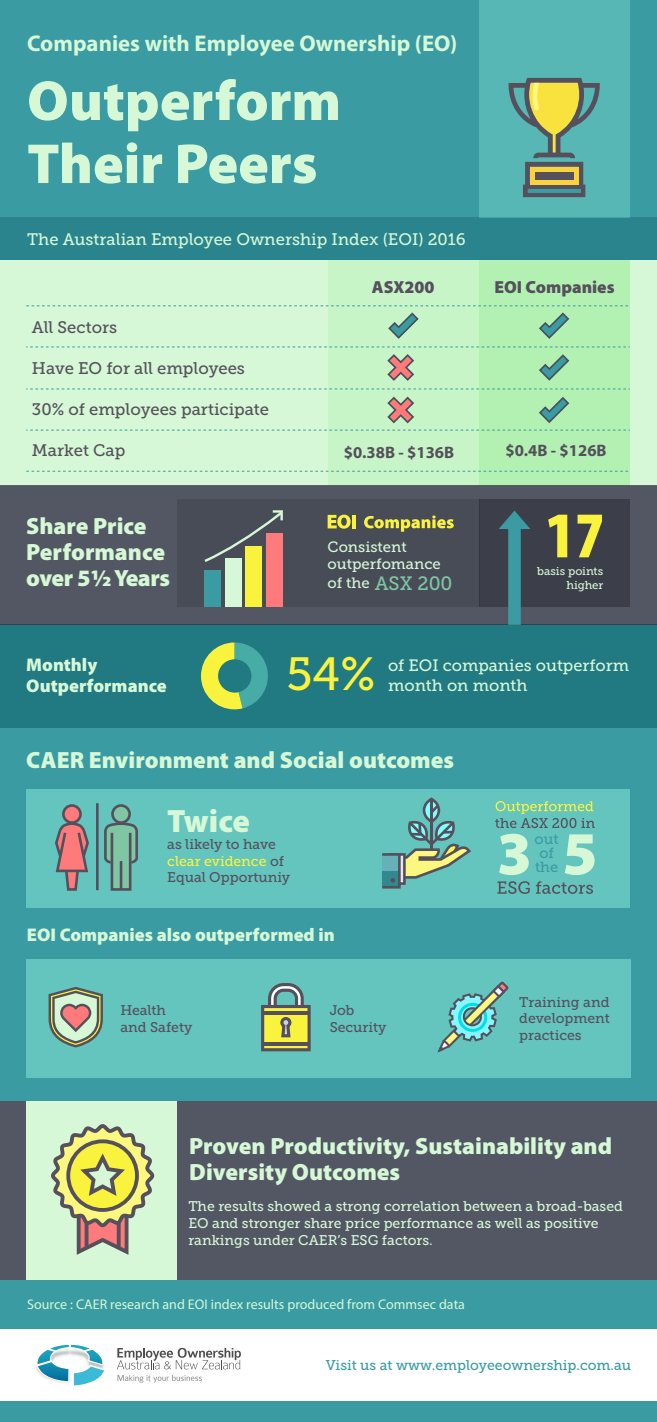
<style>
.page{position:relative;width:657px;height:1422px;background:#fff}
.page>*{position:absolute;margin:0;border:0;box-sizing:border-box;transform-origin:0 0}
.t1{font:900 condensed 65.62px "Myriad Pro";color:#faf33e}
.t2{font:900 56.88px/63px "Myriad Pro";color:#d6f8d6}
.t3{font:46.38px "Museo Slab 500";color:#faf33e}
.t4{font:900 32.38px "Myriad Pro";letter-spacing:-.005em;color:#d6f8d6}
.t5{font:900 23.54px/26px "Myriad Pro";color:#d6f8d6}
.t6{font:700 22.75px "Myriad Pro";color:#d6f8d6}
.t7{font:19.25px "Museo Slab 500";color:#7fc6a4}
.t8{font:900 18.38px/21px "Myriad Pro";color:#d6f8d6}
.t9{font:900 17.5px "Myriad Pro";color:#55505c}
.t10{font:16.8px "Museo Slab 500";letter-spacing:-.005em;color:#55505c}
.t11{font:16.62px "Museo Slab 500";color:#d6f8d6}
.t12{font:16.62px "Museo Slab 500";color:#55505c}
.t13{font:700 16.62px "Myriad Pro";color:#55505c}
.t14{font:16.45px "Museo Slab 500";color:#d6f8d6}
.t15{font:14.88px/17.5px "Museo Slab 500";color:#d6f8d6}
.t16{font:14.61px/13.6px "Museo Slab 500";color:#3a9ba3}
.t17{font:14.17px "Museo Slab 500";color:#3a9ba3}
.t18{font:14px/16.8px "Museo Slab 500";color:#d6f8d6}
.t19{font:14px/16.8px "Museo Slab 500";color:#55505c}
.t20{font:14px "Myriad Pro";color:#d6f8d6}
.t21{font:11.38px/14px "Museo Slab 500";letter-spacing:-.005em;color:#d6f8d6;text-align:right}
.s1{font-size:14.88px;color:#d6f8d6}
.s2{color:#faf33e}
</style>
<div class="page">
<div style="left:0;top:0;width:656px;height:1422px;background:#3a9ba3"></div>
<div style="left:0;top:1329px;width:655px;height:72px;background:#fff"></div>
<div style="left:0;top:1102px;width:656px;height:178px;background:#525763"></div>
<div style="left:26px;top:1102px;width:151px;height:178px;background:#d6f8d6"></div>
<div style="left:0;top:260px;width:656px;height:226px;background:#d6f8d6"></div>
<div style="left:0;top:217px;width:656px;height:43px;background:#29848d"></div>
<div style="left:479px;top:0;width:150px;height:217px;background:#56b7b5"></div>
<div style="left:0;top:486px;width:656px;height:139px;background:#525763"></div>
<div style="left:0;top:625px;width:656px;height:103px;background:#217982"></div>
<div style="left:26px;top:789px;width:603px;height:118px;background:#64c4be"></div>
<div style="left:26px;top:959px;width:604px;height:118px;background:#64c4be"></div>
<div style="left:479px;top:500px;width:150px;height:107px;background:#3c3f4a"></div>
<div style="left:177px;top:500px;width:302px;height:107px;background:#484c57"></div>
<div style="left:479px;top:260px;width:150px;height:226px;background:#b3f1b3"></div>
<div style="left:328px;top:260px;width:151px;height:226px;background:#c7f5c7"></div>
<svg style="left:36px;top:1344px;width:68px;height:42px"></svg>
<svg style="left:117px;top:1348px;width:124px;height:35px"></svg>
<svg style="left:327px;top:515px;width:23px;height:14px"></svg>
<hr style="left:352px;top:515px;width:4px;height:13px;background:#faf33e">
<svg style="left:364px;top:515px;width:89px;height:17px"></svg>
<svg style="left:26px;top:305px;width:602px;height:1px"></svg>
<svg style="left:26px;top:471px;width:602px;height:1px"></svg>
<svg style="left:26px;top:346px;width:603px;height:1px"></svg>
<svg style="left:26px;top:388px;width:603px;height:1px"></svg>
<svg style="left:26px;top:430px;width:603px;height:1px"></svg>
<div style="left:204px;top:571px;width:17px;height:36px;background:#3a9ba3"></div>
<div style="left:224px;top:558px;width:17px;height:49px;background:#d6f8d6"></div>
<div style="left:245px;top:546px;width:17px;height:61px;background:#faf33e"></div>
<div style="left:266px;top:534px;width:17px;height:73px;background:#ff7a7a"></div>
<svg style="left:204px;top:510px;width:79px;height:52px"></svg>
<svg style="left:498px;top:511px;width:32px;height:114px"></svg>
<svg style="left:495px;top:801px;width:99px;height:27px"></svg>
<div style="left:112px;top:805px;width:17px;height:18px;background:#7fc6a4;border-radius:50%"></div>
<div style="left:111px;top:804px;width:20px;height:20px;border:3px solid #55505c;border-radius:50%"></div>
<svg style="left:111px;top:865px;width:20px;height:26px"></svg>
<hr style="left:120px;top:861px;width:2px;height:28px;background:#55505c">
<svg style="left:104px;top:820px;width:34px;height:45px;background:#6fa08f"></svg>
<div style="left:63px;top:805px;width:17px;height:18px;background:#ff7a7a;border-radius:50%"></div>
<div style="left:62px;top:804px;width:20px;height:20px;border:3px solid #55505c;border-radius:50%"></div>
<svg style="left:55px;top:821px;width:34px;height:70px"></svg>
<hr style="left:96px;top:803px;width:3px;height:87px;background:#55505c">
<svg style="left:382px;top:797px;width:89px;height:92px"></svg>
<svg style="left:49px;top:987px;width:54px;height:60px"></svg>
<svg style="left:437px;top:982px;width:71px;height:71px"></svg>
<svg style="left:261px;top:983px;width:49px;height:68px"></svg>
<hr style="left:263px;top:1042px;width:46px;height:3px;background:#55505c">
<hr style="left:263px;top:1011px;width:46px;height:3px;background:#55505c">
<svg style="left:499px;top:834px;width:29px;height:41px"></svg>
<svg style="left:564px;top:834px;width:30px;height:41px"></svg>
<svg style="left:497px;top:881px;width:32px;height:13px"></svg>
<svg style="left:535px;top:881px;width:57px;height:13px"></svg>
<svg style="left:51px;top:1124px;width:103px;height:131px"></svg>
<svg style="left:387px;top:354px;width:27px;height:27px"></svg>
<svg style="left:387px;top:397px;width:27px;height:26px"></svg>
<svg style="left:539px;top:312px;width:30px;height:27px"></svg>
<svg style="left:539px;top:354px;width:30px;height:27px"></svg>
<svg style="left:539px;top:397px;width:30px;height:26px"></svg>
<svg style="left:388px;top:312px;width:30px;height:27px"></svg>
<svg style="left:508px;top:78px;width:91px;height:119px"></svg>
<div style="left:535px;top:172px;width:38px;height:7px;background:#55505c"></div>
<svg style="left:201px;top:642px;width:67px;height:67px"></svg>
<div style="left:218px;top:659px;width:33px;height:34px;background:#217982;border-radius:50%"></div>
<h3 class="t6" style="left:27px;top:28px;width:431px">Companies with Employee Ownership (EO)</h3>
<h2 class="t2" style="left:27px;top:70px;width:315px">Outperform<br>Their Peers</h2>
<p class="t11" style="left:27px;top:230px;width:440px">The Australian Employee Ownership Index (EOI) 2016</p>
<p class="t9" style="left:371px;top:277px;width:64px">ASX200</p>
<p class="t9" style="left:494px;top:277px;width:122px">EOI Companies</p>
<p class="t12" style="left:32px;top:318px;width:87px">All Sectors</p>
<p class="t10" style="left:32px;top:359px;width:214px">Have EO for all employees</p>
<p class="t12" style="left:32px;top:400px;width:238px">30% of employees participate</p>
<p class="t12" style="left:32px;top:441px;width:95px">Market Cap</p>
<h3 class="t5" style="left:26px;top:513px;width:145px">Share Price<br>Performance over 5½Years</h3>
<p class="t13" style="left:343px;top:441px;width:112px">$0.38B - $136B</p>
<p class="t13" style="left:505px;top:439px;width:103px">$0.4B - $126B</p>
<h1 class="t1" style="left:545px;top:499px;width:60px">17</h1>
<p class="t15" style="left:327px;top:538px;width:115px">Consistent outperfomance</p>
<h3 class="t7" style="left:327px;top:572px;width:126px"><span class="s1">of the</span> ASX 200</h3>
<p class="t21" style="left:537px;top:564px;width:67px">basis points higher</p>
<h3 class="t8" style="left:26px;top:654px;width:142px">Monthly<br>Outperformance</h3>
<h3 class="t3" style="left:286px;top:649px;width:90px">54%</h3>
<p class="t14" style="left:388px;top:657px;width:242px">of EOI companies outperform</p>
<p class="t14" style="left:388px;top:676px;width:141px">month on month</p>
<h3 class="t5" style="left:26px;top:747px;width:429px">CAER Environment and Social outcomes</h3>
<h3 class="t4" style="left:167px;top:803px;width:84px">Twice</h3>
<p class="t19" style="left:167px;top:836px;width:124px">as likely to have <span class="s2">clear evidence</span> of<br>Equal Opportuniy</p>
<h3 class="t8" style="left:27px;top:924px;width:309px">EOI Companies also outperformed in</h3>
<p class="t16" style="left:534px;top:833px;width:26px">out of the</p>
<p class="t19" style="left:120px;top:1002px;width:73px">Health and Safety</p>
<p class="t19" style="left:519px;top:993px;width:92px;text-align:justify">Training and development practices</p>
<p class="t19" style="left:329px;top:1002px;width:58px">Job<br>Security</p>
<h3 class="t5" style="left:189px;top:1133px;width:424px">Proven Productivity, Sustainability and<br>Diversity Outcomes</h3>
<p class="t18" style="left:188px;top:1198px;width:436px">The results showed a strong correlation between a broad-based<br>EO and stronger share price performance as well as positive rankings under CAER’s ESG factors.</p>
<p class="t20" style="left:27px;top:1295px;width:439px">Source : CAER research and EOI index results produced from Commsec data</p>
<p class="t17" style="left:326px;top:1357px;width:307px">Visit us at www.employeeownership.com.au</p>
</div>
